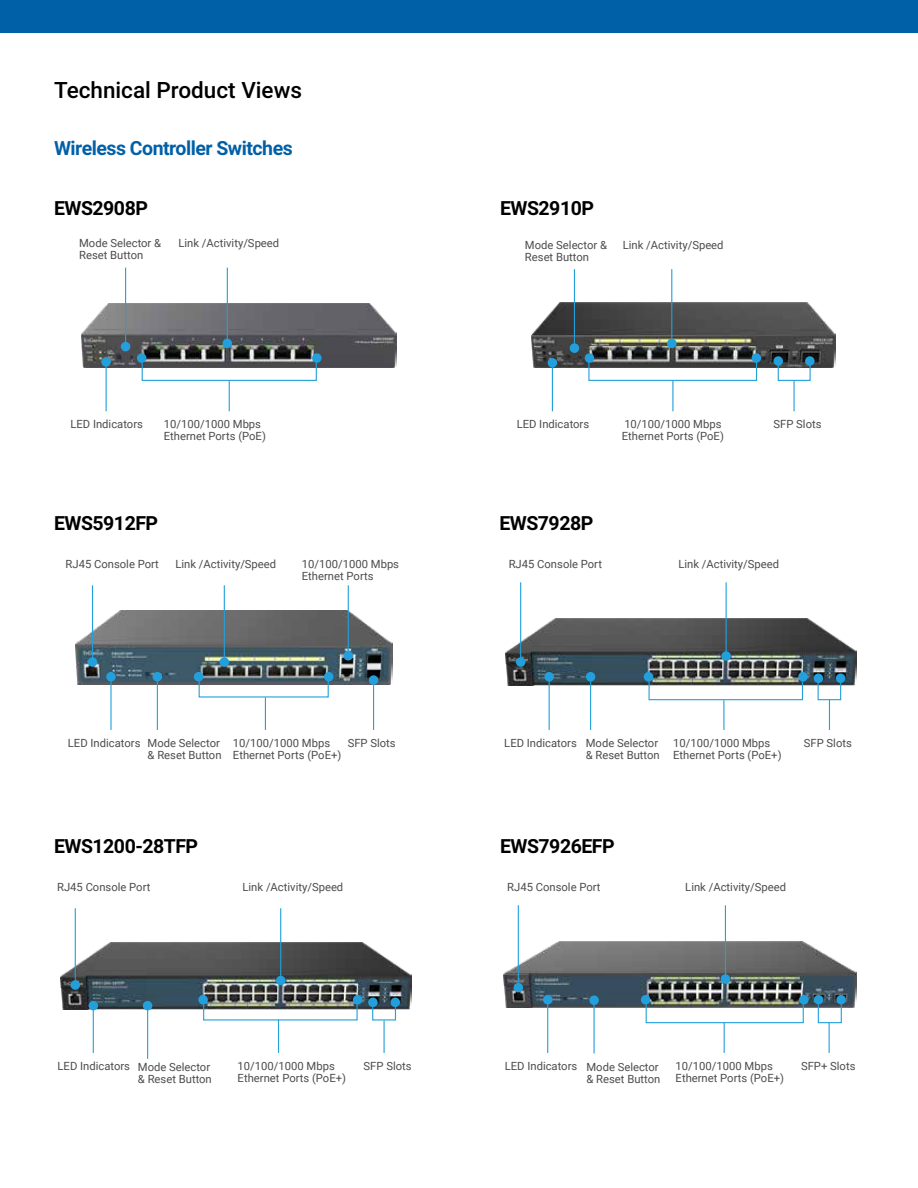
<style>
.page{position:relative;width:918px;height:1188px;background:#fff}
.page>*{position:absolute;margin:0;border:0;box-sizing:border-box;transform-origin:0 0}
.t1{font:500 22.5px "Roboto";color:#000}
.t2{font:700 19.5px "Roboto";letter-spacing:-.025em;color:#000}
.t3{font:700 19.5px "Roboto";letter-spacing:-.025em;color:#0060a7}
.t4{font:11.25px/12px "Roboto";color:#4c4c4e}
</style>
<div class="page">
<div style="left:0;top:0;width:918px;height:32px;background:#0060a7"></div>
<img style="left:505px;top:619px;width:352px;height:67px">
<img style="left:504px;top:942px;width:353px;height:65px">
<img style="left:60px;top:942px;width:351px;height:68px">
<img style="left:532px;top:303px;width:303px;height:64px">
<img style="left:81px;top:303px;width:316px;height:64px">
<svg style="left:141px;top:358px;width:176px;height:24px"></svg>
<svg style="left:588px;top:358px;width:170px;height:24px"></svg>
<svg style="left:777px;top:358px;width:34px;height:23px"></svg>
<hr style="left:125px;top:268px;width:1px;height:77px;background:#23a0db">
<hr style="left:574px;top:269px;width:1px;height:77px;background:#23a0db">
<hr style="left:671px;top:269px;width:1px;height:72px;background:#23a0db">
<hr style="left:227px;top:268px;width:1px;height:75px;background:#23a0db">
<hr style="left:106px;top:362px;width:1px;height:49px;background:#23a0db">
<hr style="left:552px;top:362px;width:1px;height:49px;background:#23a0db">
<hr style="left:229px;top:381px;width:1px;height:30px;background:#23a0db">
<hr style="left:672px;top:381px;width:1px;height:30px;background:#23a0db">
<hr style="left:793px;top:381px;width:2px;height:30px;background:#23a0db">
<div style="left:312px;top:353px;width:10px;height:10px;background:#23a0db;border-radius:50%"></div>
<div style="left:752px;top:353px;width:9px;height:10px;background:#23a0db;border-radius:50%"></div>
<div style="left:223px;top:339px;width:9px;height:9px;background:#23a0db;border-radius:50%"></div>
<div style="left:667px;top:339px;width:10px;height:9px;background:#23a0db;border-radius:50%"></div>
<div style="left:121px;top:342px;width:9px;height:9px;background:#23a0db;border-radius:50%"></div>
<div style="left:570px;top:343px;width:9px;height:10px;background:#23a0db;border-radius:50%"></div>
<div style="left:137px;top:353px;width:9px;height:10px;background:#23a0db;border-radius:50%"></div>
<div style="left:585px;top:353px;width:9px;height:10px;background:#23a0db;border-radius:50%"></div>
<div style="left:101px;top:357px;width:10px;height:10px;background:#23a0db;border-radius:50%"></div>
<div style="left:548px;top:358px;width:9px;height:10px;background:#23a0db;border-radius:50%"></div>
<div style="left:774px;top:356px;width:9px;height:10px;background:#23a0db;border-radius:50%"></div>
<div style="left:805px;top:356px;width:10px;height:10px;background:#23a0db;border-radius:50%"></div>
<img style="left:76px;top:611px;width:317px;height:74px">
<hr style="left:92px;top:585px;width:1px;height:73px;background:#23a0db">
<hr style="left:518px;top:905px;width:1px;height:79px;background:#23a0db">
<hr style="left:75px;top:908px;width:1px;height:73px;background:#23a0db">
<hr style="left:520px;top:582px;width:1px;height:76px;background:#23a0db">
<hr style="left:348px;top:585px;width:1px;height:73px;background:#23a0db">
<div style="left:88px;top:657px;width:9px;height:10px;background:#23a0db;border-radius:50%"></div>
<div style="left:514px;top:983px;width:9px;height:9px;background:#23a0db;border-radius:50%"></div>
<div style="left:71px;top:980px;width:9px;height:10px;background:#23a0db;border-radius:50%"></div>
<div style="left:516px;top:657px;width:9px;height:10px;background:#23a0db;border-radius:50%"></div>
<div style="left:344px;top:651px;width:9px;height:10px;background:#23a0db;border-radius:50%"></div>
<svg style="left:198px;top:677px;width:131px;height:21px"></svg>
<svg style="left:645px;top:1000px;width:159px;height:24px"></svg>
<svg style="left:817px;top:1000px;width:25px;height:24px"></svg>
<svg style="left:817px;top:677px;width:25px;height:24px"></svg>
<svg style="left:203px;top:1000px;width:155px;height:21px"></svg>
<svg style="left:372px;top:1000px;width:25px;height:21px"></svg>
<svg style="left:648px;top:677px;width:156px;height:24px"></svg>
<hr style="left:110px;top:681px;width:2px;height:49px;background:#23a0db">
<hr style="left:157px;top:681px;width:1px;height:49px;background:#23a0db">
<hr style="left:147px;top:1010px;width:1px;height:49px;background:#23a0db">
<hr style="left:590px;top:681px;width:1px;height:49px;background:#23a0db">
<hr style="left:594px;top:1004px;width:1px;height:49px;background:#23a0db">
<hr style="left:547px;top:1004px;width:1px;height:49px;background:#23a0db">
<hr style="left:93px;top:1004px;width:1px;height:49px;background:#23a0db">
<hr style="left:549px;top:681px;width:1px;height:49px;background:#23a0db">
<hr style="left:373px;top:676px;width:1px;height:54px;background:#23a0db">
<hr style="left:829px;top:1023px;width:1px;height:30px;background:#23a0db">
<hr style="left:384px;top:1021px;width:1px;height:32px;background:#23a0db">
<hr style="left:829px;top:700px;width:1px;height:30px;background:#23a0db">
<hr style="left:265px;top:698px;width:1px;height:32px;background:#23a0db">
<hr style="left:724px;top:1023px;width:1px;height:30px;background:#23a0db">
<hr style="left:278px;top:1020px;width:1px;height:33px;background:#23a0db">
<hr style="left:723px;top:700px;width:1px;height:30px;background:#23a0db">
<div style="left:324px;top:672px;width:10px;height:10px;background:#23a0db;border-radius:50%"></div>
<div style="left:799px;top:995px;width:10px;height:9px;background:#23a0db;border-radius:50%"></div>
<div style="left:353px;top:995px;width:9px;height:9px;background:#23a0db;border-radius:50%"></div>
<div style="left:798px;top:672px;width:10px;height:10px;background:#23a0db;border-radius:50%"></div>
<div style="left:194px;top:672px;width:9px;height:10px;background:#23a0db;border-radius:50%"></div>
<div style="left:641px;top:995px;width:9px;height:9px;background:#23a0db;border-radius:50%"></div>
<div style="left:198px;top:995px;width:10px;height:9px;background:#23a0db;border-radius:50%"></div>
<div style="left:644px;top:672px;width:9px;height:10px;background:#23a0db;border-radius:50%"></div>
<div style="left:106px;top:672px;width:10px;height:10px;background:#23a0db;border-radius:50%"></div>
<div style="left:153px;top:672px;width:9px;height:10px;background:#23a0db;border-radius:50%"></div>
<div style="left:143px;top:1001px;width:9px;height:9px;background:#23a0db;border-radius:50%"></div>
<div style="left:586px;top:672px;width:9px;height:10px;background:#23a0db;border-radius:50%"></div>
<div style="left:589px;top:995px;width:10px;height:10px;background:#23a0db;border-radius:50%"></div>
<div style="left:543px;top:995px;width:9px;height:9px;background:#23a0db;border-radius:50%"></div>
<div style="left:89px;top:1001px;width:9px;height:9px;background:#23a0db;border-radius:50%"></div>
<div style="left:544px;top:672px;width:10px;height:10px;background:#23a0db;border-radius:50%"></div>
<div style="left:369px;top:675px;width:9px;height:10px;background:#23a0db;border-radius:50%"></div>
<div style="left:814px;top:995px;width:9px;height:9px;background:#23a0db;border-radius:50%"></div>
<div style="left:836px;top:995px;width:10px;height:9px;background:#23a0db;border-radius:50%"></div>
<div style="left:391px;top:998px;width:9px;height:9px;background:#23a0db;border-radius:50%"></div>
<div style="left:368px;top:998px;width:10px;height:9px;background:#23a0db;border-radius:50%"></div>
<div style="left:814px;top:673px;width:9px;height:10px;background:#23a0db;border-radius:50%"></div>
<div style="left:836px;top:673px;width:9px;height:10px;background:#23a0db;border-radius:50%"></div>
<hr style="left:224px;top:585px;width:1px;height:76px;background:#23a0db">
<hr style="left:725px;top:905px;width:1px;height:73px;background:#23a0db">
<hr style="left:280px;top:908px;width:1px;height:73px;background:#23a0db">
<hr style="left:726px;top:582px;width:1px;height:74px;background:#23a0db">
<div style="left:220px;top:657px;width:9px;height:10px;background:#23a0db;border-radius:50%"></div>
<div style="left:721px;top:974px;width:9px;height:10px;background:#23a0db;border-radius:50%"></div>
<div style="left:276px;top:976px;width:9px;height:9px;background:#23a0db;border-radius:50%"></div>
<div style="left:721px;top:651px;width:10px;height:10px;background:#23a0db;border-radius:50%"></div>
<h1 class="t1" style="left:54px;top:74px;width:250px">Technical Product Views</h1>
<h2 class="t3" style="left:54px;top:135px;width:240px">Wireless Controller Switches</h2>
<h2 class="t2" style="left:54px;top:195px;width:95px">EWS2908P</h2>
<h2 class="t2" style="left:500px;top:195px;width:95px">EWS2910P</h2>
<p class="t4" style="left:79px;top:237px;width:84px">Mode Selector &amp;<br>Reset Button</p>
<p class="t4" style="left:525px;top:238px;width:84px">Mode Selector &amp;<br>Reset Button</p>
<p class="t4" style="left:178px;top:237px;width:102px">Link /Activity/Speed</p>
<p class="t4" style="left:623px;top:238px;width:102px">Link /Activity/Speed</p>
<p class="t4" style="left:70px;top:418px;width:74px">LED Indicators</p>
<p class="t4" style="left:517px;top:418px;width:74px">LED Indicators</p>
<p class="t4" style="left:164px;top:418px;width:104px">10/100/1000 Mbps<br>Ethernet Ports (PoE)</p>
<p class="t4" style="left:622px;top:418px;width:104px">10/100/1000 Mbps<br>Ethernet Ports (PoE)</p>
<p class="t4" style="left:773px;top:418px;width:50px">SFP Slots</p>
<h2 class="t2" style="left:54px;top:510px;width:106px">EWS5912FP</h2>
<h2 class="t2" style="left:499px;top:510px;width:95px">EWS7928P</h2>
<p class="t4" style="left:66px;top:557px;width:95px">RJ45 Console Port</p>
<p class="t4" style="left:678px;top:557px;width:102px">Link /Activity/Speed</p>
<p class="t4" style="left:175px;top:557px;width:102px">Link /Activity/Speed</p>
<p class="t4" style="left:302px;top:557px;width:99px">10/100/1000 Mbps</p>
<p class="t4" style="left:509px;top:557px;width:95px">RJ45 Console Port</p>
<p class="t4" style="left:302px;top:569px;width:73px">Ethernet Ports</p>
<p class="t4" style="left:68px;top:737px;width:74px">LED Indicators</p>
<p class="t4" style="left:804px;top:737px;width:50px">SFP Slots</p>
<p class="t4" style="left:348px;top:737px;width:50px">SFP Slots</p>
<p class="t4" style="left:148px;top:737px;width:75px">Mode Selector &amp; Reset Button</p>
<p class="t4" style="left:233px;top:737px;width:99px">10/100/1000 Mbps</p>
<p class="t4" style="left:504px;top:737px;width:74px">LED Indicators</p>
<p class="t4" style="left:233px;top:749px;width:110px">Ethernet Ports (PoE+)</p>
<p class="t4" style="left:586px;top:737px;width:75px">Mode Selector &amp; Reset Button</p>
<p class="t4" style="left:673px;top:737px;width:110px">10/100/1000 Mbps<br>Ethernet Ports (PoE+)</p>
<h2 class="t2" style="left:54px;top:833px;width:146px">EWS1200-28TFP</h2>
<h2 class="t2" style="left:500px;top:833px;width:116px">EWS7926EFP</h2>
<p class="t4" style="left:57px;top:880px;width:95px">RJ45 Console Port</p>
<p class="t4" style="left:507px;top:880px;width:95px">RJ45 Console Port</p>
<p class="t4" style="left:243px;top:880px;width:102px">Link /Activity/Speed</p>
<p class="t4" style="left:685px;top:880px;width:102px">Link /Activity/Speed</p>
<p class="t4" style="left:364px;top:1060px;width:50px">SFP Slots</p>
<p class="t4" style="left:801px;top:1060px;width:56px">SFP+ Slots</p>
<p class="t4" style="left:58px;top:1060px;width:74px">LED Indicators</p>
<p class="t4" style="left:505px;top:1060px;width:74px">LED Indicators</p>
<p class="t4" style="left:238px;top:1060px;width:110px">10/100/1000 Mbps<br>Ethernet Ports (PoE+)</p>
<p class="t4" style="left:676px;top:1060px;width:110px">10/100/1000 Mbps<br>Ethernet Ports (PoE+)</p>
<p class="t4" style="left:586px;top:1060px;width:75px">Mode Selector &amp; Reset Button</p>
<p class="t4" style="left:138px;top:1060px;width:75px">Mode Selector &amp; Reset Button</p>
</div>
